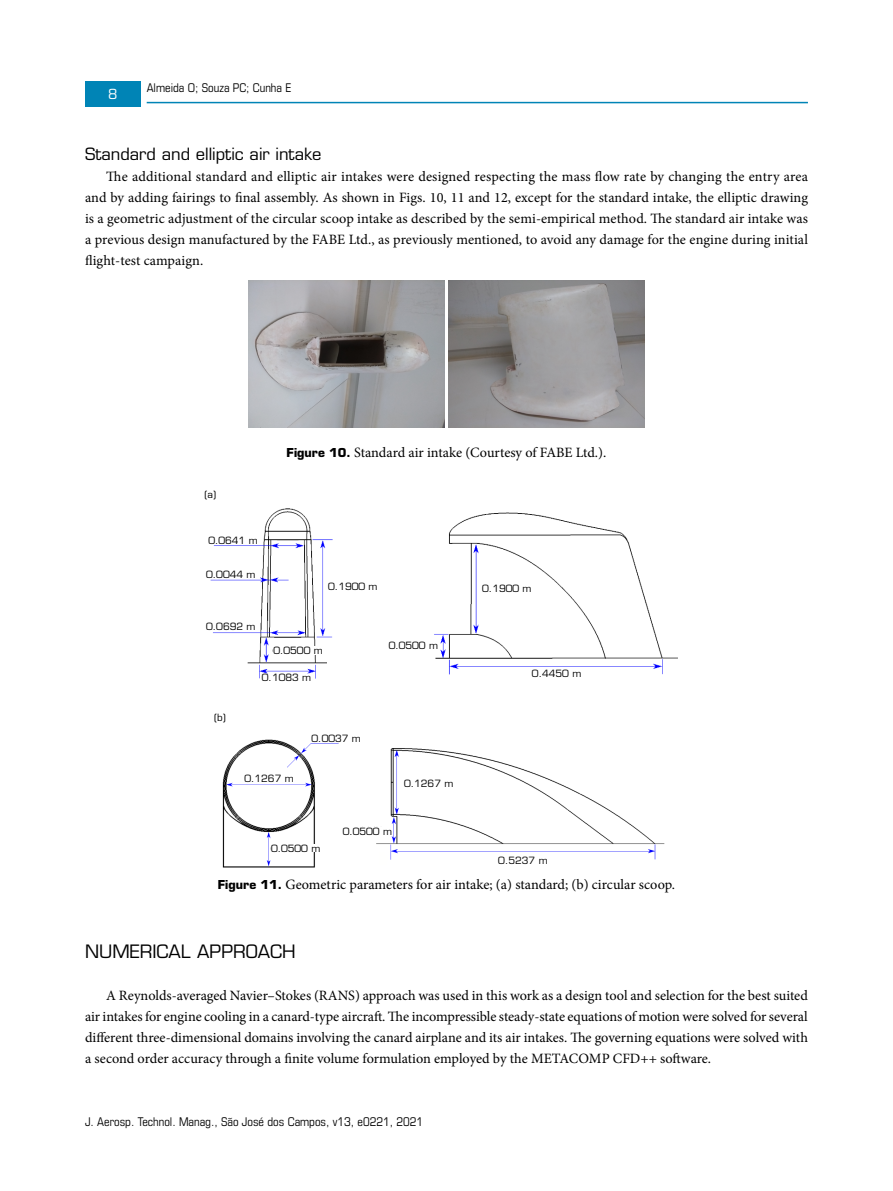
<style>
.page{position:relative;width:893px;height:1191px;background:#fff}
.page>*{position:absolute;margin:0;border:0;box-sizing:border-box;transform-origin:0 0}
.z18_sub__1{font:18px "Eurostile LT Std";color:#000}
.z19_sub__2{font:16.5px "Eurostile LT Std";color:#000}
.z13_texto{font:14.25px/21px "Minion Pro";color:#000;text-align:justify}
.z22_figuras_tabelas{font:14.25px "Minion Pro";color:#000}
.t1{font:13.5px "Eurostile LT Std";color:#fff}
.t2{font:condensed 12px "Eurostile LT Std";color:#000}
.z23_tabelas_txt{font:9.75px "Eurostile LT Std";color:#000}
.s1{font-family:"Eurostile LT Std";font-weight:700;font-size:12px}
</style>
<div class="page">
<hr style="left:147px;top:102px;width:661px;height:1px;background:#0084b6">
<div style="left:85px;top:81px;width:55px;height:25px;background:#0084b6"></div>
<img style="left:249px;top:280px;width:196px;height:147px">
<img style="left:448px;top:280px;width:196px;height:147px">
<img style="left:210px;top:508px;width:123px;height:171px">
<img style="left:434px;top:512px;width:244px;height:163px">
<div style="left:205px;top:536px;width:56px;height:9px;background:#fff"></div>
<div style="left:202px;top:570px;width:57px;height:8px;background:#fff"></div>
<div style="left:202px;top:622px;width:57px;height:8px;background:#fff"></div>
<div style="left:324px;top:582px;width:57px;height:9px;background:#fff"></div>
<div style="left:478px;top:583px;width:57px;height:9px;background:#fff"></div>
<div style="left:273px;top:646px;width:50px;height:8px;background:#fff"></div>
<div style="left:389px;top:641px;width:49px;height:9px;background:#fff"></div>
<div style="left:532px;top:669px;width:49px;height:8px;background:#fff"></div>
<div style="left:262px;top:674px;width:49px;height:7px;background:#fff"></div>
<img style="left:222px;top:739px;width:117px;height:129px">
<img style="left:362px;top:748px;width:303px;height:112px">
<div style="left:308px;top:734px;width:57px;height:9px;background:#fff"></div>
<div style="left:241px;top:774px;width:57px;height:9px;background:#fff"></div>
<div style="left:400px;top:778px;width:57px;height:9px;background:#fff"></div>
<div style="left:271px;top:844px;width:49px;height:7px;background:#fff"></div>
<div style="left:343px;top:827px;width:49px;height:7px;background:#fff"></div>
<div style="left:498px;top:857px;width:50px;height:7px;background:#fff"></div>
<p class="t1" style="left:108px;top:86px;width:11px">8</p>
<p class="t2" style="left:147px;top:80px;width:146px">Almeida O; Souza PC; Cunha E</p>
<p class="z19_sub__2" style="left:85px;top:143px;width:238px">Standard and elliptic air intake</p>
<p class="z13_texto" style="left:85px;top:165px;width:724px;text-indent:21px">The additional standard and elliptic air intakes were designed respecting the mass flow rate by changing the entry area and by adding fairings to final assembly. As shown in Figs. 10, 11 and 12, except for the standard intake, the elliptic drawing is a geometric adjustment of the circular scoop intake as described by the semi-empirical method. The standard air intake was a previous design manufactured by the FABE Ltd., as previously mentioned, to avoid any damage for the engine during initial flight-test campaign.</p>
<p class="z23_tabelas_txt" style="left:205px;top:488px;width:13px">(a)</p>
<p class="z23_tabelas_txt" style="left:208px;top:535px;width:51px">0.0641 m</p>
<p class="z23_tabelas_txt" style="left:206px;top:568px;width:51px">0.0044 m</p>
<p class="z23_tabelas_txt" style="left:206px;top:620px;width:51px">0.0692 m</p>
<p class="z22_figuras_tabelas" style="left:287px;top:443px;width:321px"><span class="s1">Figure 10.</span> Standard air intake (Courtesy of FABE Ltd.).</p>
<p class="z23_tabelas_txt" style="left:328px;top:581px;width:51px">0.1900 m</p>
<p class="z23_tabelas_txt" style="left:482px;top:582px;width:51px">0.1900 m</p>
<p class="z23_tabelas_txt" style="left:273px;top:644px;width:51px">0.0500 m</p>
<p class="z23_tabelas_txt" style="left:389px;top:640px;width:51px">0.0500 m</p>
<p class="z23_tabelas_txt" style="left:214px;top:712px;width:13px">(b)</p>
<p class="z23_tabelas_txt" style="left:262px;top:671px;width:51px">0.1083 m</p>
<p class="z23_tabelas_txt" style="left:244px;top:773px;width:51px">0.1267 m</p>
<p class="z23_tabelas_txt" style="left:312px;top:733px;width:51px">0.0037 m</p>
<p class="z23_tabelas_txt" style="left:404px;top:777px;width:51px">0.1267 m</p>
<p class="z23_tabelas_txt" style="left:271px;top:842px;width:51px">0.0500 m</p>
<p class="z23_tabelas_txt" style="left:343px;top:825px;width:51px">0.0500 m</p>
<p class="z23_tabelas_txt" style="left:532px;top:667px;width:51px">0.4450 m</p>
<p class="z23_tabelas_txt" style="left:498px;top:855px;width:51px">0.5237 m</p>
<p class="z22_figuras_tabelas" style="left:218px;top:874px;width:459px"><span class="s1">Figure 11.</span> Geometric parameters for air intake; (a) standard; (b) circular scoop.</p>
<p class="z18_sub__1" style="left:85px;top:940px;width:212px">NUMERICAL APPROACH</p>
<p class="z13_texto" style="left:85px;top:984px;width:724px;text-indent:21px">A Reynolds-averaged Navier–Stokes (RANS) approach was used in this work as a design tool and selection for the best suited air intakes for engine cooling in a canard-type aircraft. The incompressible steady-state equations of motion were solved for several different three-dimensional domains involving the canard airplane and its air intakes. The governing equations were solved with a second order accuracy through a finite volume formulation employed by the METACOMP CFD++ software.</p>
<p class="t2" style="left:85px;top:1114px;width:340px">J. Aerosp. Technol. Manag., São José dos Campos, v13, e0221, 2021</p>
</div>
